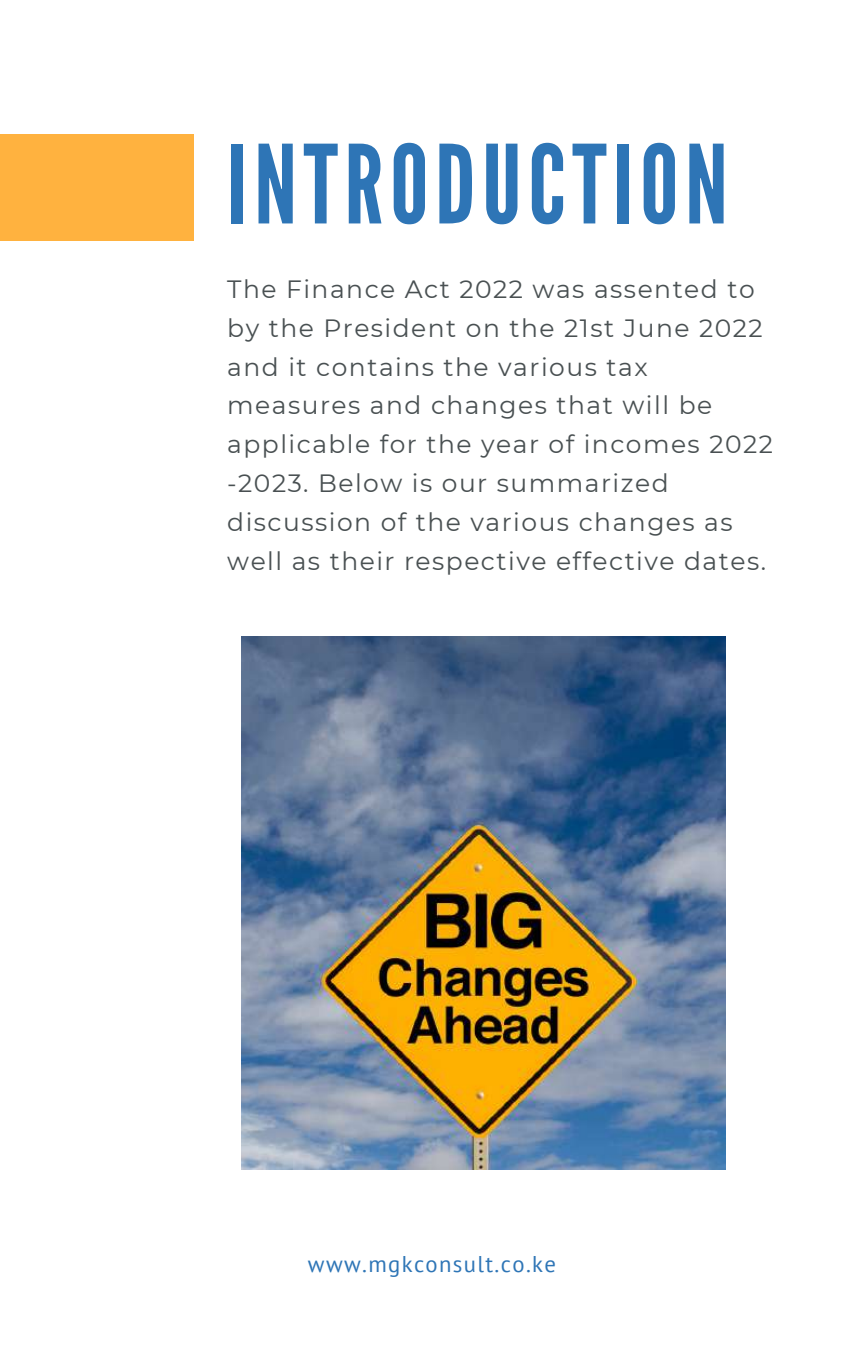
<style>
.page{position:relative;width:864px;height:1350px;background:#fff}
.page>*{position:absolute;margin:0;border:0;box-sizing:border-box;transform-origin:0 0}
.t1{font:108.67px "League Gothic";letter-spacing:.06em;color:#2e75b6}
.t2{font:24.97px/38.7px "Montserrat";letter-spacing:.06em;color:#495052}
.t3{font:22.72px "PT Sans";letter-spacing:.06em;color:#2e75b6}
</style>
<div class="page">
<div style="left:0;top:134px;width:194px;height:107px;background:#ffb23f"></div>
<img style="left:241px;top:637px;width:485px;height:533px">
<h1 class="t1" style="left:227px;top:122px;width:502px">INTRODUCTION</h1>
<p class="t2" style="left:227px;top:270px;width:547px">The Finance Act 2022 was assented to by the President on the 21st June 2022 and it contains the various tax measures and changes that will be applicable for the year of incomes 2022 -2023. Below is our summarized discussion of the various changes as well as their respective effective dates.</p>
<p class="t3" style="left:308px;top:1249px;width:250px">www.mgkconsult.co.ke</p>
</div>
